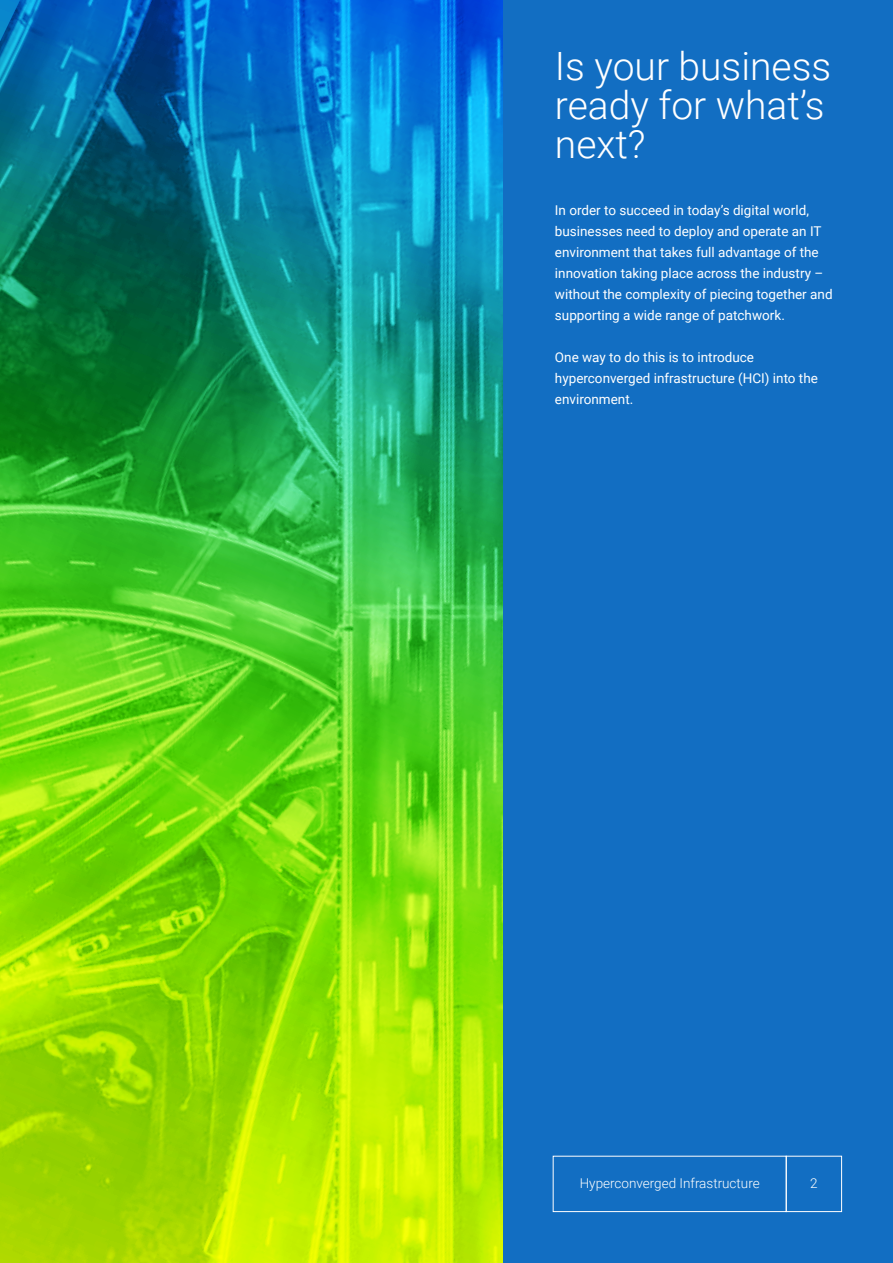
<style>
.page{position:relative;width:893px;height:1263px;background:#fff}
.page>*{position:absolute;margin:0;border:0;box-sizing:border-box;transform-origin:0 0}
.t1{font:300 39px/39px "Roboto";color:#fff}
.t2{font:13.5px/21px "Roboto";color:#fff}
.t3{font:300 13.5px "Roboto";color:#fff}
</style>
<div class="page">
<img style="left:0;top:0;width:504px;height:1263px">
<div style="left:504px;top:0;width:389px;height:1263px;background:#126ec2"></div>
<div style="left:786px;top:1156px;width:56px;height:56px;border:1px solid #fff"></div>
<div style="left:553px;top:1156px;width:234px;height:56px;border:1px solid #fff"></div>
<h1 class="t1" style="left:555px;top:45px;width:278px">Is your business ready for what’s next?</h1>
<p class="t2" style="left:555px;top:199px;width:279px">In order to succeed in today’s digital world, businesses need to deploy and operate an IT environment that takes full advantage of the innovation taking place across the industry – without the complexity of piecing together and supporting a wide range of patchwork.</p>
<p class="t2" style="left:555px;top:347px;width:265px">One way to do this is to introduce hyperconverged infrastructure (HCI) into the environment.</p>
<p class="t3" style="left:580px;top:1174px;width:182px">Hyperconverged Infrastructure</p>
<p class="t3" style="left:810px;top:1174px;width:9px">2</p>
</div>
